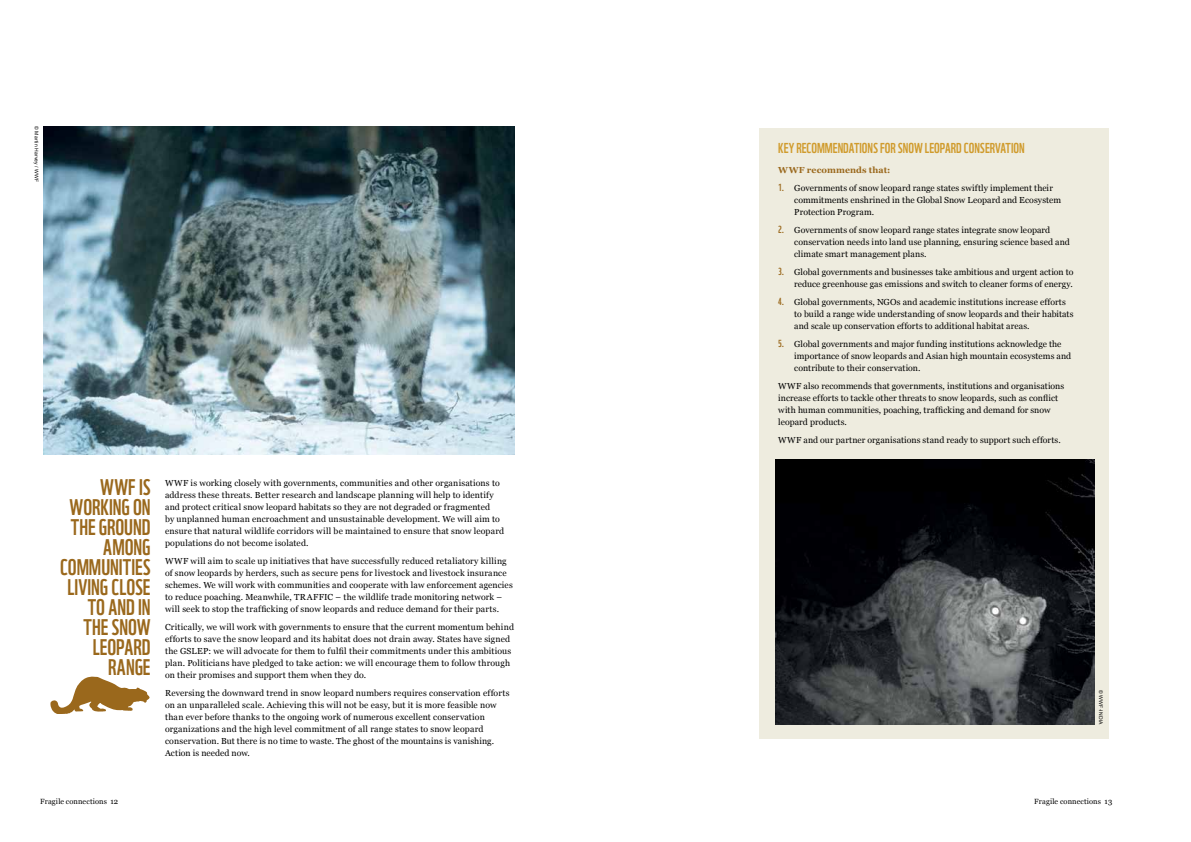
<style>
.page{position:relative;width:1191px;height:842px;background:#fff}
.page>*{position:absolute;margin:0;border:0;box-sizing:border-box;transform-origin:0 0}
.t1{font:22px/20px "WWF";letter-spacing:-.005em;color:#9a681c;text-align:right}
.t2{font:14px "WWF";color:#d09b2c}
.t3{font:8.8px/12px "Georgia";letter-spacing:.015em;color:#000}
.t4{font:700 8.8px "Georgia";letter-spacing:.015em;color:#9a681c}
.t5{font:7.5px "Georgia";letter-spacing:.02em;color:#000}
.t6{font:5px "Arial";letter-spacing:.035em;color:#000}
.s1{font-family:"WWF";font-size:10px;color:#9a681c}
.s2{font-size:7.8px}
</style>
<div class="page">
<div style="left:759px;top:128px;width:349px;height:610px;background:#eeecdf"></div>
<svg style="left:50px;top:676px;width:100px;height:38px"></svg>
<img style="left:775px;top:459px;width:319px;height:265px">
<img style="left:43px;top:126px;width:471px;height:328px">
<p class="t6" style="left:40px;top:126px;width:57px;rotate:90deg">© Martin Harvey / WWF</p>
<h1 class="t1" style="left:60px;top:475px;width:92px">WWF IS<br>WORKING ON<br>THE GROUND<br>AMONG<br>COMMUNITIES<br>LIVING CLOSE<br>TO AND IN<br>THE SNOW<br>LEOPARD<br>RANGE</h1>
<h2 class="t2" style="left:778px;top:137px;width:248px">KEY RECOMMENDATIONS FOR SNOW LEOPARD CONSERVATION</h2>
<p class="t4" style="left:778px;top:164px;width:114px">WWF recommends that:</p>
<p class="t3" style="left:794px;top:182px;width:268px;text-indent:-16px"><span class="s1">1.</span> Governments of snow leopard range states swiftly implement their commitments enshrined in the Global Snow Leopard and Ecosystem<br>Protection Program.</p>
<p class="t3" style="left:794px;top:224px;width:277px;text-indent:-16px"><span class="s1">2.</span> Governments of snow leopard range states integrate snow leopard conservation needs into land use planning, ensuring science based and climate smart management plans.</p>
<p class="t3" style="left:778px;top:266px;width:297px;text-align:right"><span class="s1">3.</span> Global governments and businesses take ambitious and urgent action to reduce greenhouse gas emissions and switch to cleaner forms of energy.</p>
<p class="t3" style="left:794px;top:296px;width:281px;text-indent:-16px"><span class="s1">4.</span> Global governments, NGOs and academic institutions increase efforts to build a range wide understanding of snow leopards and their habitats and scale up conservation efforts to additional habitat areas.</p>
<p class="t3" style="left:794px;top:338px;width:278px;text-indent:-16px"><span class="s1">5.</span> Global governments and major funding institutions acknowledge the importance of snow leopards and Asian high mountain ecosystems and contribute to their conservation.</p>
<p class="t3" style="left:778px;top:380px;width:287px">WWF also recommends that governments, institutions and organisations increase efforts to tackle other threats to snow leopards, such as conflict with human communities, poaching, trafficking and demand for snow leopard products.</p>
<p class="t3" style="left:778px;top:434px;width:284px">WWF and our partner organisations stand ready to support such efforts.</p>
<p class="t3" style="left:165px;top:477px;width:341px">WWF is working closely with governments, communities and other organisations to address these threats. Better research and landscape planning will help to identify and protect critical snow leopard habitats so they are not degraded or fragmented<br>by unplanned human encroachment and unsustainable development. We will aim to ensure that natural wildlife corridors will be maintained to ensure that snow leopard populations do not become isolated.</p>
<p class="t3" style="left:165px;top:555px;width:349px">WWF will aim to scale up initiatives that have successfully reduced retaliatory killing of snow leopards by herders, such as secure pens for livestock and livestock insurance schemes. We will work with communities and cooperate with law enforcement agencies to reduce poaching. Meanwhile, TRAFFIC – the wildlife trade monitoring network – will seek to stop the trafficking of snow leopards and reduce demand for their parts.</p>
<p class="t3" style="left:165px;top:621px;width:350px">Critically, we will work with governments to ensure that the current momentum behind efforts to save the snow leopard and its habitat does not drain away. States have signed the GSLEP: we will advocate for them to fulfil their commitments under this ambitious plan. Politicians have pledged to take action: we will encourage them to follow through on their promises and support them when they do.</p>
<p class="t3" style="left:165px;top:687px;width:346px">Reversing the downward trend in snow leopard numbers requires conservation efforts on an unparalleled scale. Achieving this will not be easy, but it is more feasible now than ever before thanks to the ongoing work of numerous excellent conservation organizations and the high level commitment of all range states to snow leopard conservation. But there is no time to waste. The ghost of the mountains is vanishing.<br>Action is needed now.</p>
<p class="t6" style="left:1104px;top:690px;width:36px;rotate:90deg">© WWF-INDIA</p>
<p class="t5" style="left:40px;top:796px;width:80px">Fragile connections <span class="s2">12</span></p>
<p class="t5" style="left:1034px;top:796px;width:80px">Fragile connections <span class="s2">13</span></p>
</div>
